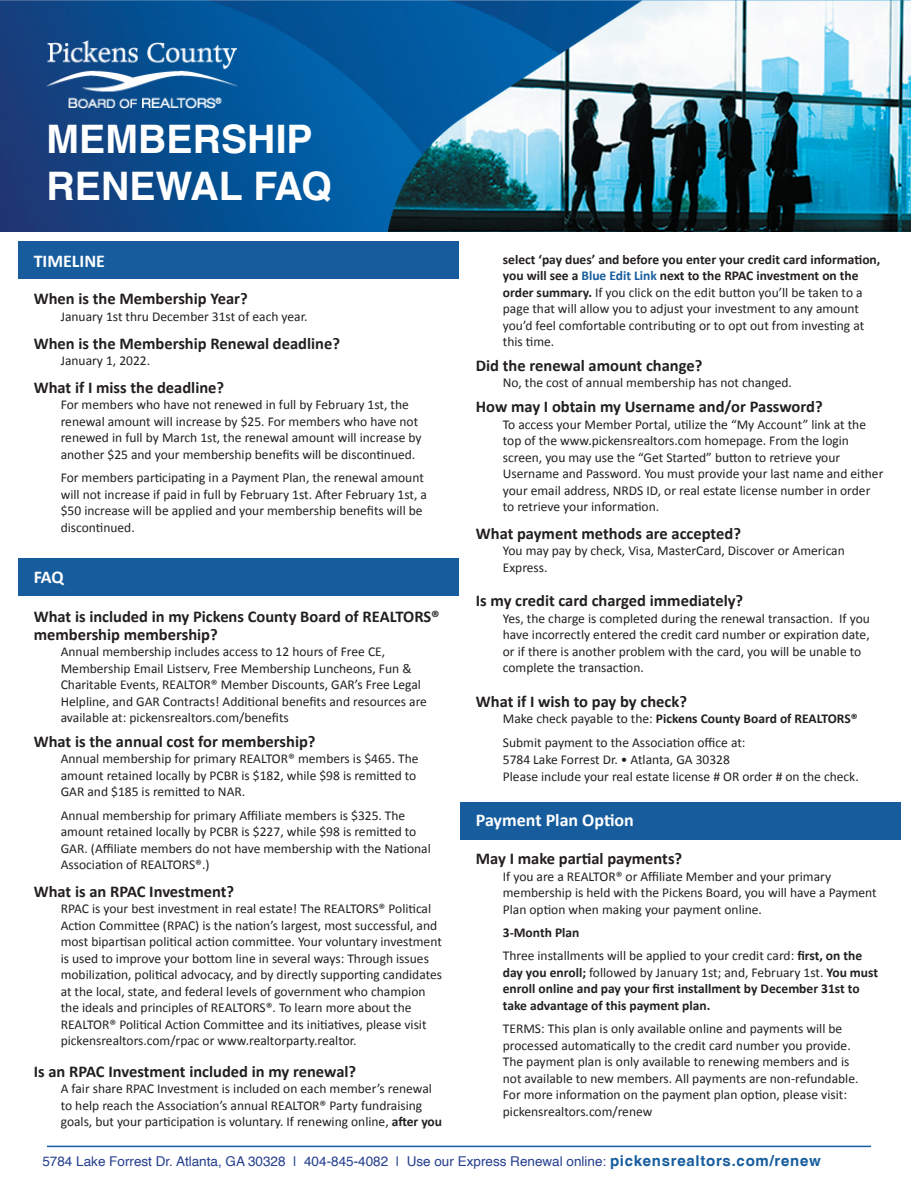
<style>
.page{position:relative;width:918px;height:1188px;background:#fff}
.page>*{position:absolute;margin:0;border:0;box-sizing:border-box;transform-origin:0 0}
.t1{font:700 39.3px/47.1px "Helvetica";color:#fff}
.question{font:700 18px "Calibri";color:#fff}
.question-2{font:700 16.5px/18px "Calibri";color:#231f20}
.answer{font:13.5px/16.5px "Calibri";color:#231f20}
.answer-2{font:700 13.5px/16.5px "Calibri";color:#231f20}
.answer-3{font:13.5px "Helvetica";color:#253f8e}
.s1{font-weight:700}
.s2{font-weight:700;color:#175d9e}
.s3{font-weight:400}
.s4{font-weight:700;font-size:15px;color:#175d9e}
</style>
<div class="page">
<div style="left:19px;top:242px;width:440px;height:37px;background:#175d9e"></div>
<div style="left:19px;top:558px;width:440px;height:38px;background:#175d9e"></div>
<div style="left:460px;top:802px;width:440px;height:37px;background:#175d9e"></div>
<img style="left:0;top:0;width:910px;height:231px">
<img style="left:46px;top:41px;width:192px;height:67px">
<hr style="left:47px;top:1146px;width:824px;height:1px;background:#175d9e">
<p class="t1" style="left:46px;top:115px;width:287px">MEMBERSHIP<br>RENEWAL FAQ</p>
<p class="question" style="left:34px;top:248px;width:73px">TIMELINE</p>
<p class="question-2" style="left:34px;top:289px;width:215px">When is the Membership Year?</p>
<p class="answer" style="left:61px;top:308px;width:248px">January 1st thru December 31st of each year.</p>
<p class="question-2" style="left:34px;top:334px;width:308px">When is the Membership Renewal deadline?</p>
<p class="answer" style="left:61px;top:352px;width:91px">January 1, 2022.</p>
<p class="question-2" style="left:34px;top:378px;width:192px">What if I miss the deadline?</p>
<p class="answer" style="left:61px;top:396px;width:362px">For members who have not renewed in full by February 1st, the renewal amount will increase by $25. For members who have not renewed in full by March 1st, the renewal amount will increase by another $25 and your membership benefits will be discontinued.</p>
<p class="answer" style="left:61px;top:469px;width:368px">For members participating in a Payment Plan, the renewal amount will not increase if paid in full by February 1st. After February 1st, a $50 increase will be applied and your membership benefits will be discontinued.</p>
<p class="question" style="left:34px;top:564px;width:32px">FAQ</p>
<p class="question-2" style="left:34px;top:607px;width:407px">What is included in my Pickens County Board of REALTORS® membership membership?</p>
<p class="answer" style="left:61px;top:643px;width:368px">Annual membership includes access to 12 hours of Free CE, Membership Email Listserv, Free Membership Luncheons, Fun &amp; Charitable Events, REALTOR® Member Discounts, GAR’s Free Legal Helpline, and GAR Contracts! Additional benefits and resources are available at: pickensrealtors.com/benefits</p>
<p class="question-2" style="left:34px;top:732px;width:283px">What is the annual cost for membership?</p>
<p class="answer" style="left:61px;top:750px;width:359px">Annual membership for primary REALTOR® members is $465. The amount retained locally by PCBR is $182, while $98 is remitted to<br>GAR and $185 is remitted to NAR.</p>
<p class="answer" style="left:61px;top:807px;width:372px">Annual membership for primary Affiliate members is $325. The amount retained locally by PCBR is $227, while $98 is remitted to GAR. (Affiliate members do not have membership with the National Association of REALTORS®.)</p>
<p class="question-2" style="left:34px;top:882px;width:202px">What is an RPAC Investment?</p>
<p class="answer" style="left:61px;top:900px;width:383px">RPAC is your best investment in real estate! The REALTORS® Political Action Committee (RPAC) is the nation’s largest, most successful, and most bipartisan political action committee. Your voluntary investment is used to improve your bottom line in several ways: Through issues mobilization, political advocacy, and by directly supporting candidates at the local, state, and federal levels of government who champion the ideals and principles of REALTORS®. To learn more about the REALTOR® Political Action Committee and its initiatives, please visit pickensrealtors.com/rpac or www.realtorparty.realtor.</p>
<p class="question-2" style="left:34px;top:1062px;width:324px">Is an RPAC Investment included in my renewal?</p>
<p class="answer" style="left:61px;top:1080px;width:383px">A fair share RPAC Investment is included on each member’s renewal to help reach the Association’s annual REALTOR® Party fundraising goals, but your participation is voluntary. If renewing online, <span class="s1">after you</span></p>
<p class="answer" style="left:503px;top:250px;width:379px"><span class="s1">select ‘pay dues’ and before you enter your credit card information, you will see a</span> <span class="s2">Blue Edit Link</span> <span class="s1">next to the RPAC investment on the order summary.</span> If you click on the edit button you’ll be taken to a page that will allow you to adjust your investment to any amount you’d feel comfortable contributing or to opt out from investing at this time.</p>
<p class="question-2" style="left:476px;top:356px;width:228px">Did the renewal amount change?</p>
<p class="answer" style="left:503px;top:374px;width:291px">No, the cost of annual membership has not changed.</p>
<p class="question-2" style="left:476px;top:397px;width:348px">How may I obtain my Username and/or Password?</p>
<p class="answer" style="left:503px;top:415px;width:382px">To access your Member Portal, utilize the “My Account” link at the top of the www.pickensrealtors.com homepage. From the login screen, you may use the “Get Started” button to retrieve your Username and Password. You must provide your last name and either your email address, NRDS ID, or real estate license number in order to retrieve your information.</p>
<p class="question-2" style="left:476px;top:524px;width:267px">What payment methods are accepted?</p>
<p class="answer" style="left:503px;top:542px;width:343px">You may pay by check, Visa, MasterCard, Discover or American<br>Express.</p>
<p class="question-2" style="left:476px;top:591px;width:269px">Is my credit card charged immediately?</p>
<p class="answer" style="left:503px;top:610px;width:369px">Yes, the charge is completed during the renewal transaction. If you have incorrectly entered the credit card number or expiration date, or if there is another problem with the card, you will be unable to complete the transaction.</p>
<p class="question-2" style="left:476px;top:692px;width:213px">What if I wish to pay by check?</p>
<p class="answer-2" style="left:503px;top:710px;width:356px"><span class="s3">Make check payable to the:</span> Pickens County Board of REALTORS®</p>
<p class="answer" style="left:503px;top:733px;width:244px">Submit payment to the Association office at:</p>
<p class="answer" style="left:503px;top:751px;width:229px">5784 Lake Forrest Dr. • Atlanta, GA 30328</p>
<p class="answer" style="left:503px;top:768px;width:357px">Please include your real estate license # OR order # on the check.</p>
<p class="question" style="left:476px;top:807px;width:160px">Payment Plan Option</p>
<p class="question-2" style="left:476px;top:849px;width:208px">May I make partial payments?</p>
<p class="answer" style="left:503px;top:868px;width:375px">If you are a REALTOR® or Affiliate Member and your primary membership is held with the Pickens Board, you will have a Payment<br>Plan option when making your payment online.</p>
<p class="answer-2" style="left:503px;top:924px;width:78px">3-Month Plan</p>
<p class="answer-2" style="left:503px;top:947px;width:377px"><span class="s3">Three installments will be applied to your credit card:</span> first, on the day you enroll; <span class="s3">followed by January 1st; and, February 1st.</span> You must enroll online and pay your first installment by December 31st to take advantage of this payment plan.</p>
<p class="answer" style="left:503px;top:1020px;width:357px">TERMS: This plan is only available online and payments will be processed automatically to the credit card number you provide.<br>The payment plan is only available to renewing members and is not available to new members. All payments are non-refundable.<br>For more information on the payment plan option, please visit: pickensrealtors.com/renew</p>
<p class="answer-3" style="left:42px;top:1150px;width:780px">5784 Lake Forrest Dr. Atlanta, GA 30328 | 404-845-4082 | Use our Express Renewal online: <span class="s4">pickensrealtors.com/renew</span></p>
</div>
